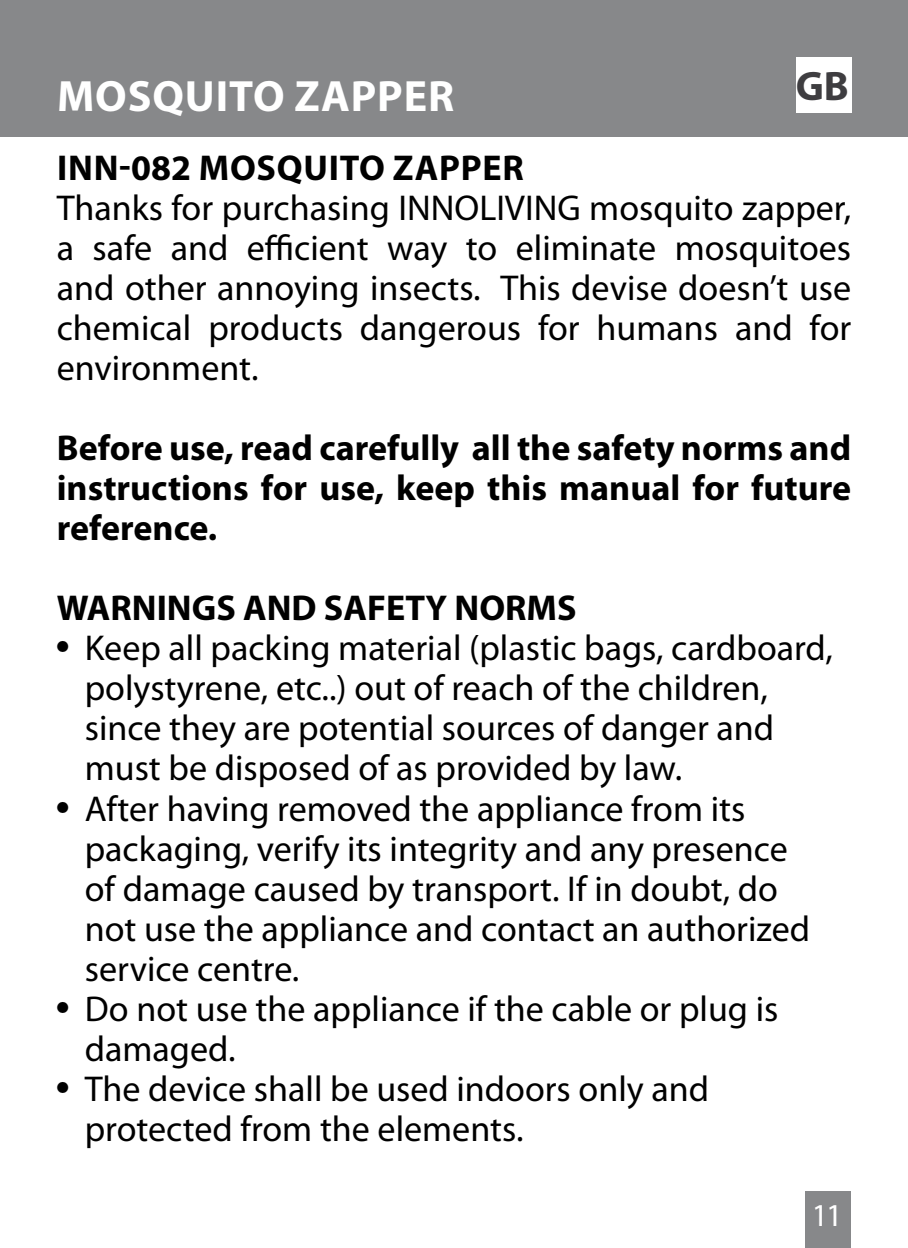
<style>
.page{position:relative;width:908px;height:1248px;background:#fff}
.page>*{position:absolute;margin:0;border:0;box-sizing:border-box;transform-origin:0 0}
.t1{font:700 44px "Myriad Pro";letter-spacing:.02em;color:#fff}
.t2{font:700 41.2px "Myriad Pro";color:#3e3d40}
.t3{font:36px/40px "Myriad Pro";color:#000}
.t4{font:700 36px/40px "Myriad Pro";color:#000;text-align:justify}
.t5{font:700 36px "Myriad Pro";letter-spacing:.02em;color:#000}
.t6{font:32px "Myriad Pro";color:#fff}
.s1{font-family:"Helvetica";font-stretch:condensed}
</style>
<div class="page">
<div style="left:0;top:0;width:907px;height:137px;background:#87888a"></div>
<div style="left:805px;top:1191px;width:45px;height:56px;background:#87888a"></div>
<div style="left:795px;top:57px;width:55px;height:55px;background:#fff"></div>
<p class="t1" style="left:57px;top:68px;width:398px">MOSQUITO ZAPPER</p>
<p class="t2" style="left:795px;top:59px;width:55px">GB</p>
<p class="t5" style="left:57px;top:144px;width:468px">INN-082 MOSQUITO ZAPPER</p>
<p class="t3" style="left:57px;top:187px;width:795px;text-align:justify">Thanks for purchasing INNOLIVING mosquito zapper, a safe and efficient way to eliminate mosquitoes and other annoying insects. This devise doesn’t use chemical products dangerous for humans and for environment.</p>
<p class="t4" style="left:57px;top:427px;width:795px">Before use, read carefully all the safety norms and instructions for use, keep this manual for future reference.</p>
<p class="t4" style="left:57px;top:587px;width:521px">WARNINGS AND SAFETY NORMS</p>
<p class="t3" style="left:85px;top:627px;width:749px;text-indent:-28px"><span class="s1">•</span> Keep all packing material (plastic bags, cardboard, polystyrene, etc..) out of reach of the children, since they are potential sources of danger and must be disposed of as provided by law.</p>
<p class="t3" style="left:85px;top:787px;width:726px;text-indent:-28px"><span class="s1">•</span> After having removed the appliance from its packaging, verify its integrity and any presence of damage caused by transport. If in doubt, do not use the appliance and contact an authorized service centre.</p>
<p class="t3" style="left:85px;top:987px;width:694px;text-indent:-28px"><span class="s1">•</span> Do not use the appliance if the cable or plug is damaged.</p>
<p class="t3" style="left:85px;top:1067px;width:625px;text-indent:-28px"><span class="s1">•</span> The device shall be used indoors only and protected from the elements.</p>
<p class="t6" style="left:811px;top:1194px;width:32px">11</p>
</div>
